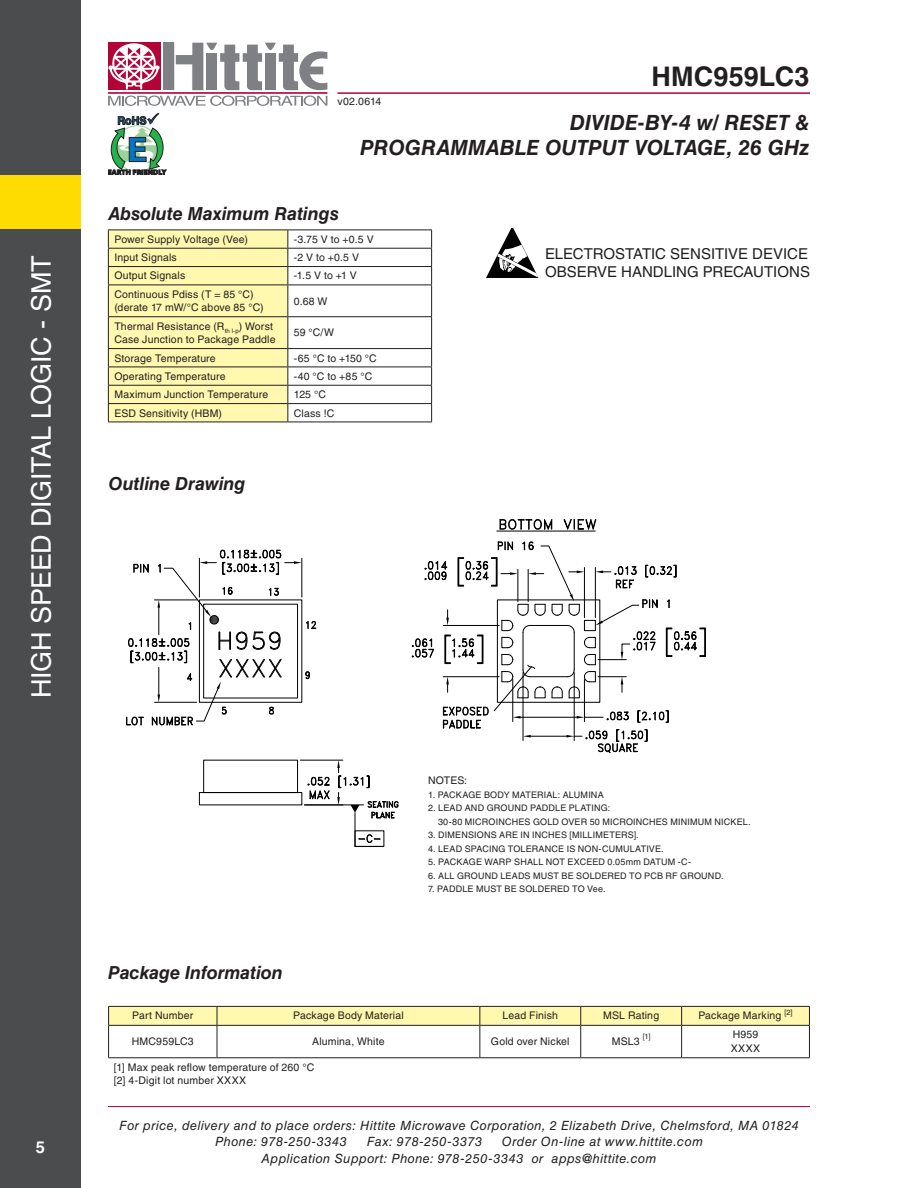
<style>
.page{position:relative;width:918px;height:1188px;background:#fff}
.page>*{position:absolute;margin:0;border:0;box-sizing:border-box;transform-origin:0 0}
.t1{font:27px "Helvetica LT Std";letter-spacing:-.01em;color:#fff}
.t2{font:700 27px "Helvetica LT Std";letter-spacing:.005em;color:#231f20}
.t3{font:italic 700 21px/25.2px "Helvetica LT Std";color:#231f20;text-align:right}
.t4{font:italic 700 18px "Helvetica LT Std";letter-spacing:-.005em;color:#231f20}
.t5{font:700 16.5px "Helvetica LT Std";color:#fff}
.t6{font:15px/18px "Helvetica LT Std";color:#231f20}
.t7{font:italic 12.75px/16.5px "Helvetica LT Std";letter-spacing:.035em;color:#231f20}
.t8{font:10.5px/13.5px "Helvetica LT Std";letter-spacing:.02em;color:#231f20}
.t9{font:9px "Helvetica LT Std";letter-spacing:.02em;color:#231f20}
.t10{font:7.5px "Helvetica LT Std";color:#231f20}
</style>
<div class="page">
<hr style="left:108px;top:1106px;width:702px;height:1px;background:#b30437">
<hr style="left:338px;top:92px;width:472px;height:2px;background:#b30437">
<div style="left:163px;top:43px;width:11px;height:47px;background:#7e8083"></div>
<div style="left:108px;top:43px;width:52px;height:47px;background:#b30437"></div>
<hr style="left:108px;top:92px;width:219px;height:2px;background:#b30437">
<svg style="left:176px;top:43px;width:151px;height:47px"></svg>
<svg style="left:108px;top:96px;width:219px;height:10px"></svg>
<svg style="left:108px;top:43px;width:52px;height:46px"></svg>
<svg style="left:108px;top:113px;width:58px;height:62px"></svg>
<div style="left:0;top:0;width:81px;height:1188px;background:#4b4c4d"></div>
<div style="left:0;top:175px;width:81px;height:54px;background:#ffdc01"></div>
<svg style="left:486px;top:228px;width:52px;height:50px"></svg>
<hr style="left:288px;top:230px;width:144px;height:1px;background:#231f20">
<hr style="left:288px;top:248px;width:144px;height:1px;background:#231f20">
<hr style="left:288px;top:266px;width:144px;height:1px;background:#231f20">
<svg style="left:431px;top:230px;width:1px;height:55px"></svg>
<hr style="left:288px;top:285px;width:144px;height:1px;background:#231f20">
<hr style="left:431px;top:285px;width:1px;height:31px;background:#231f20">
<hr style="left:288px;top:316px;width:144px;height:1px;background:#231f20">
<hr style="left:431px;top:317px;width:1px;height:31px;background:#231f20">
<hr style="left:288px;top:348px;width:144px;height:1px;background:#231f20">
<hr style="left:288px;top:367px;width:144px;height:1px;background:#231f20">
<hr style="left:288px;top:385px;width:144px;height:1px;background:#231f20">
<hr style="left:288px;top:403px;width:144px;height:1px;background:#231f20">
<svg style="left:108px;top:230px;width:180px;height:192px;background:#f0e9a4"></svg>
<svg style="left:431px;top:349px;width:1px;height:73px"></svg>
<hr style="left:108px;top:422px;width:180px;height:1px;background:#231f20">
<hr style="left:288px;top:422px;width:144px;height:1px;background:#231f20">
<svg style="left:499px;top:519px;width:54px;height:11px"></svg>
<svg style="left:563px;top:519px;width:34px;height:12px"></svg>
<hr style="left:497px;top:531px;width:98px;height:1px;background:#000">
<svg style="left:126px;top:549px;width:190px;height:177px"></svg>
<hr style="left:305px;top:805px;width:38px;height:1px;background:#000">
<hr style="left:300px;top:760px;width:43px;height:1px;background:#000">
<svg style="left:337px;top:760px;width:62px;height:87px"></svg>
<div style="left:199px;top:600px;width:103px;height:103px;border:1px solid #000"></div>
<div style="left:203px;top:760px;width:95px;height:33px;border:1px solid #000"></div>
<div style="left:199px;top:792px;width:103px;height:13px;border:1px solid #000"></div>
<div style="left:203px;top:604px;width:95px;height:94px;border:1px solid #000"></div>
<svg style="left:307px;top:776px;width:23px;height:24px"></svg>
<svg style="left:412px;top:541px;width:294px;height:212px"></svg>
<svg style="left:108px;top:1006px;width:702px;height:19px;background:#f0e9a4"></svg>
<hr style="left:108px;top:1025px;width:109px;height:1px;background:#231f20">
<hr style="left:108px;top:1026px;width:1px;height:31px;background:#231f20">
<hr style="left:217px;top:1025px;width:263px;height:1px;background:#231f20">
<hr style="left:217px;top:1026px;width:1px;height:31px;background:#231f20">
<hr style="left:480px;top:1025px;width:101px;height:1px;background:#231f20">
<hr style="left:479px;top:1026px;width:1px;height:31px;background:#231f20">
<hr style="left:581px;top:1025px;width:101px;height:1px;background:#231f20">
<hr style="left:580px;top:1026px;width:1px;height:31px;background:#231f20">
<hr style="left:682px;top:1025px;width:128px;height:1px;background:#231f20">
<hr style="left:681px;top:1026px;width:1px;height:31px;background:#231f20">
<hr style="left:809px;top:1026px;width:1px;height:31px;background:#231f20">
<hr style="left:108px;top:1057px;width:109px;height:1px;background:#231f20">
<hr style="left:217px;top:1057px;width:263px;height:1px;background:#231f20">
<hr style="left:480px;top:1057px;width:101px;height:1px;background:#231f20">
<hr style="left:581px;top:1057px;width:101px;height:1px;background:#231f20">
<hr style="left:682px;top:1057px;width:128px;height:1px;background:#231f20">
<h1 class="t1" style="left:26px;top:698px;width:443px;rotate:-90deg">High Speed Digital Logic - SMT</h1>
<h3 class="t5" style="left:36px;top:1138px;width:11px">5</h3>
<h1 class="t2" style="left:652px;top:60px;width:160px">HMC959LC3</h1>
<p class="t8" style="left:338px;top:94px;width:45px">v02.0614</p>
<h2 class="t3" style="left:360px;top:109px;width:451px">DIVIDE-BY-4 w/ RESET &amp;<br>PROGRAMMABLE OUTPUT VOLTAGE, 26 GHz</h2>
<h3 class="t4" style="left:108px;top:202px;width:232px">Absolute Maximum Ratings</h3>
<p class="t8" style="left:114px;top:232px;width:135px">Power Supply Voltage (Vee)</p>
<p class="t8" style="left:294px;top:232px;width:81px">-3.75 V to +0.5 V</p>
<p class="t8" style="left:114px;top:251px;width:64px">I nput Signals</p>
<p class="t8" style="left:294px;top:251px;width:67px">-2 V to +0.5 V</p>
<p class="t8" style="left:114px;top:269px;width:72px">Output Signals</p>
<p class="t8" style="left:294px;top:269px;width:65px">-1.5 V to +1 V</p>
<p class="t8" style="left:114px;top:287px;width:151px">Continuous Pdiss (T = 85 °C) (derate 17 mW/°C above 85 °C)</p>
<p class="t8" style="left:294px;top:294px;width:35px">0.68 W</p>
<p class="t8" style="left:114px;top:319px;width:163px">Thermal Resistance (R<sub>th</sub> <sub>l-p</sub>) Worst<br>Case Junction to Package Paddle</p>
<p class="t8" style="left:294px;top:326px;width:42px">59 °C/W</p>
<p class="t8" style="left:114px;top:351px;width:103px">Storage Temperature</p>
<p class="t8" style="left:294px;top:351px;width:84px">-65 °C to +150 °C</p>
<p class="t8" style="left:114px;top:369px;width:113px">Operating Temperature</p>
<p class="t8" style="left:294px;top:369px;width:79px">-40 °C to +85 °C</p>
<p class="t8" style="left:114px;top:388px;width:155px">Maximum Junction Temperature</p>
<p class="t8" style="left:294px;top:388px;width:33px">125 °C</p>
<p class="t8" style="left:114px;top:406px;width:109px">ESD Sensitivity (HBM)</p>
<p class="t8" style="left:294px;top:406px;width:41px">Class !C</p>
<h3 class="t4" style="left:109px;top:473px;width:138px">Outline Drawing</h3>
<h3 class="t6" style="left:545px;top:244px;width:266px;text-indent:125px">SENSITIVE DEVICE<br>OBSERVE HANDLING PRECAUTIONS</h3>
<h3 class="t6" style="left:545px;top:244px;width:11px">ELECT</h3>
<h3 class="t6" style="left:593px;top:244px;width:42px">ROSTATIC</h3>
<p class="t8" style="left:428px;top:774px;width:16px">NOTE</p>
<p class="t8" style="left:457px;top:774px;width:11px">S:</p>
<p class="t9" style="left:428px;top:789px;width:177px">1. PACKAGE BODY MATERIAL: ALUMINA</p>
<p class="t9" style="left:428px;top:803px;width:17px">2. LEAD</p>
<p class="t9" style="left:465px;top:803px;width:73px">AND GROUND PADDLE</p>
<p class="t9" style="left:569px;top:803px;width:6px">PLATI</p>
<p class="t9" style="left:594px;top:803px;width:18px">NG:</p>
<p class="t9" style="left:438px;top:816px;width:103px">30-80 MICROI NCHES GOLD</p>
<p class="t9" style="left:562px;top:816px;width:191px">OVER 50 MICROI NCHES MI NI MUM NICKEL.</p>
<p class="t9" style="left:428px;top:830px;width:157px">3. DI MENSIONS ARE I N I NCHES [MILLI</p>
<p class="t9" style="left:595px;top:830px;width:15px">METE</p>
<p class="t9" style="left:621px;top:830px;width:19px">RS].</p>
<p class="t9" style="left:428px;top:843px;width:17px">4. LEAD</p>
<p class="t9" style="left:465px;top:843px;width:12px">SPACI</p>
<p class="t9" style="left:492px;top:843px;width:24px">NG TOLE</p>
<p class="t9" style="left:532px;top:843px;width:104px">RANCE IS NON-CUMULATI</p>
<p class="t9" style="left:649px;top:843px;width:16px">VE.</p>
<p class="t9" style="left:428px;top:857px;width:17px">5. PAC</p>
<p class="t9" style="left:456px;top:857px;width:14px">KAGE</p>
<p class="t9" style="left:485px;top:857px;width:49px">WARP SHALL</p>
<p class="t9" style="left:546px;top:857px;width:42px">NOT EXCEED</p>
<p class="t9" style="left:608px;top:857px;width:43px">0.05mm DAT</p>
<p class="t9" style="left:661px;top:857px;width:31px">UM -C-</p>
<p class="t9" style="left:428px;top:870px;width:297px">6. ALL GROUND LEADS MUST BE SOLDERED TO PCB RF GROUND.</p>
<p class="t9" style="left:428px;top:884px;width:179px">7. PADDLE MUST BE SOLDERED TO Vee.</p>
<h3 class="t4" style="left:108px;top:962px;width:176px">Package Information</h3>
<p class="t8" style="left:132px;top:1009px;width:62px">Part Number</p>
<p class="t8" style="left:293px;top:1009px;width:112px">Package Body Material</p>
<p class="t8" style="left:503px;top:1009px;width:57px">Lead Finish</p>
<p class="t8" style="left:603px;top:1009px;width:58px">MSL Rating</p>
<p class="t8" style="left:698px;top:1009px;width:96px">Package Marking <sup>[2]</sup></p>
<p class="t8" style="left:132px;top:1035px;width:64px">HMC959LC3</p>
<p class="t8" style="left:312px;top:1035px;width:74px">Alumina, White</p>
<p class="t8" style="left:491px;top:1035px;width:80px">Gold over Nickel</p>
<p class="t8" style="left:612px;top:1035px;width:30px">MSL3</p>
<p class="t10" style="left:643px;top:1032px;width:9px">[1]</p>
<p class="t8" style="left:731px;top:1028px;width:31px">H959<br>XXXX</p>
<p class="t8" style="left:114px;top:1060px;width:201px">[1] Max peak reflow temperature of 260 °C [2] 4-Digit lot number XXXX</p>
<p class="t7" style="left:215px;top:1117px;width:585px;text-indent:-96px">For price, delivery and to place orders: Hittite Microwave Corporation, 2 Elizabeth Drive, Chelmsford, MA 01824<br>Phone: 978-250-3343</p>
<p class="t7" style="left:262px;top:1133px;width:443px;text-indent:240px">Order On-line at www.hittite.com<br>Application Support: Phone: 978-250-3343 or apps@hittite.com</p>
<p class="t7" style="left:367px;top:1133px;width:117px">Fax: 978-250-3373</p>
</div>
